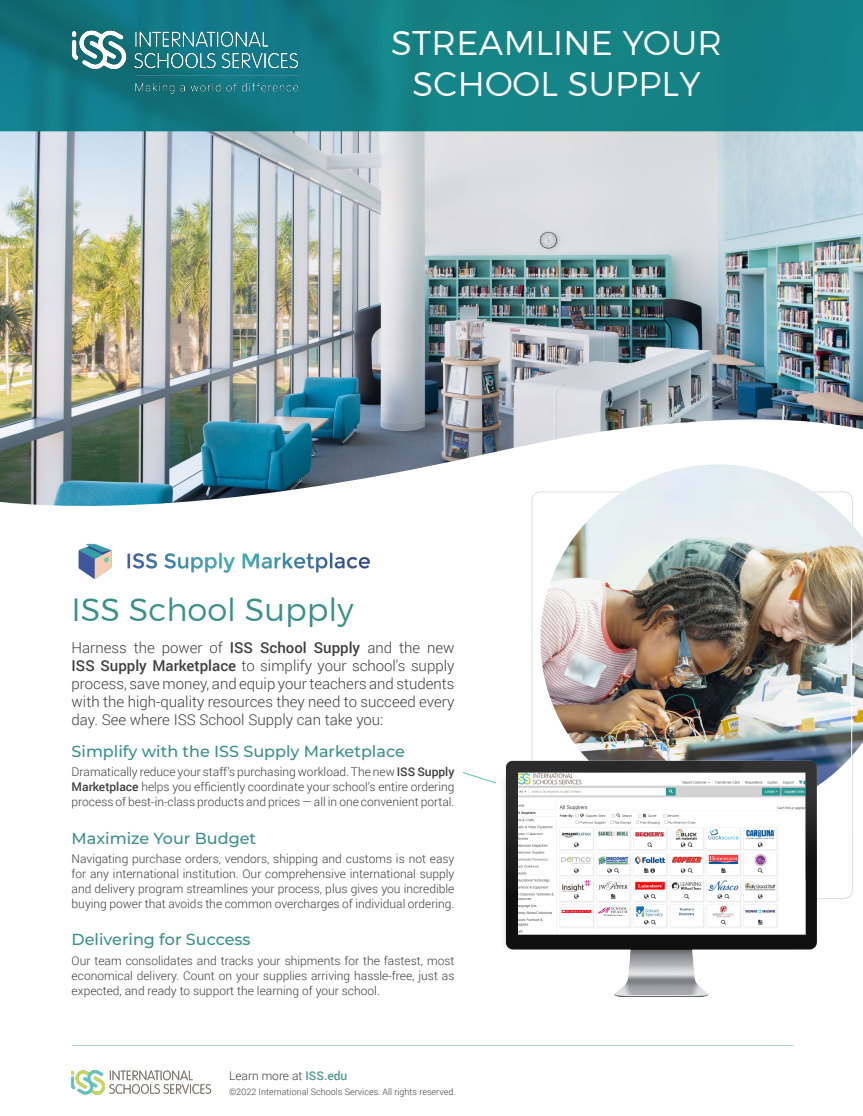
<style>
.page{position:relative;width:863px;height:1116px;background:#fff}
.page>*{position:absolute;margin:0;border:0;box-sizing:border-box;transform-origin:0 0}
.Article_title_-_chan{font:300 34px "Montserrat";letter-spacing:.01em;color:#fff}
.Body_-_No_indents__l{font:300 32px "Montserrat";color:#398f8a}
.Small_teal_mont_titl{font:500 16px "Montserrat";color:#398f8a}
.First_page_leader_te{font:300 15px/18px "Roboto";color:#3e3e3f;text-align:justify}
.Body_text_-_for_list{font:300 12px/15px "Roboto";color:#3e3e3f;text-align:justify}
.t1{font:300 9px "Roboto";color:#3e3e3f}
.s1{font-weight:500}
.s2{font-weight:500;color:#4e9793}
</style>
<div class="page">
<img style="left:72px;top:1070px;width:139px;height:25px">
<hr style="left:72px;top:1045px;width:721px;height:1px;background:#398f8a">
<img style="left:0;top:0;width:862px;height:295px">
<img style="left:0;top:295px;width:862px;height:211px">
<img style="left:54px;top:22px;width:260px;height:76px">
<img style="left:78px;top:543px;width:292px;height:36px">
<img style="left:540px;top:464px;width:322px;height:294px">
<hr style="left:851px;top:578px;width:1px;height:248px;background:#fff">
<img style="left:503px;top:758px;width:350px;height:239px">
<svg style="left:463px;top:772px;width:33px;height:12px"></svg>
<p class="Article_title_-_chan" style="left:391px;top:22px;width:332px">STREAMLINE YOUR</p>
<p class="Article_title_-_chan" style="left:412px;top:63px;width:290px">SCHOOL SUPPLY</p>
<p class="Body_-_No_indents__l" style="left:72px;top:590px;width:283px">ISS School Supply</p>
<p class="First_page_leader_te" style="left:72px;top:638px;width:384px">Harness the power of <span class="s1">ISS School Supply</span> and the new <span class="s1">ISS Supply Marketplace</span> to simplify your school's supply process, save money, and equip your teachers and students with the high-quality resources they need to succeed every day. See where ISS School Supply can take you:</p>
<p class="Small_teal_mont_titl" style="left:72px;top:740px;width:334px">Simplify with the ISS Supply Marketplace</p>
<p class="Body_text_-_for_list" style="left:72px;top:764px;width:384px">Dramatically reduce your staff’s purchasing workload. The new <span class="s1">ISS Supply Marketplace</span> helps you efficiently coordinate your school’s entire ordering process of best-in-class products and prices — all in one convenient portal.</p>
<p class="Small_teal_mont_titl" style="left:72px;top:827px;width:186px">Maximize Your Budget</p>
<p class="Body_text_-_for_list" style="left:72px;top:851px;width:384px">Navigating purchase orders, vendors, shipping and customs is not easy for any international institution. Our comprehensive international supply and delivery program streamlines your process, plus gives you incredible buying power that avoids the common overcharges of individual ordering.</p>
<p class="Small_teal_mont_titl" style="left:72px;top:928px;width:180px">Delivering for Success</p>
<p class="Body_text_-_for_list" style="left:72px;top:953px;width:384px">Our team consolidates and tracks your shipments for the fastest, most economical delivery. Count on your supplies arriving hassle-free, just as expected, and ready to support the learning of your school.</p>
<p class="Body_text_-_for_list" style="left:229px;top:1068px;width:120px">Learn more at <span class="s2">ISS.edu</span></p>
<p class="t1" style="left:229px;top:1086px;width:228px">©2022 International Schools Services. All rights reserved.</p>
</div>
